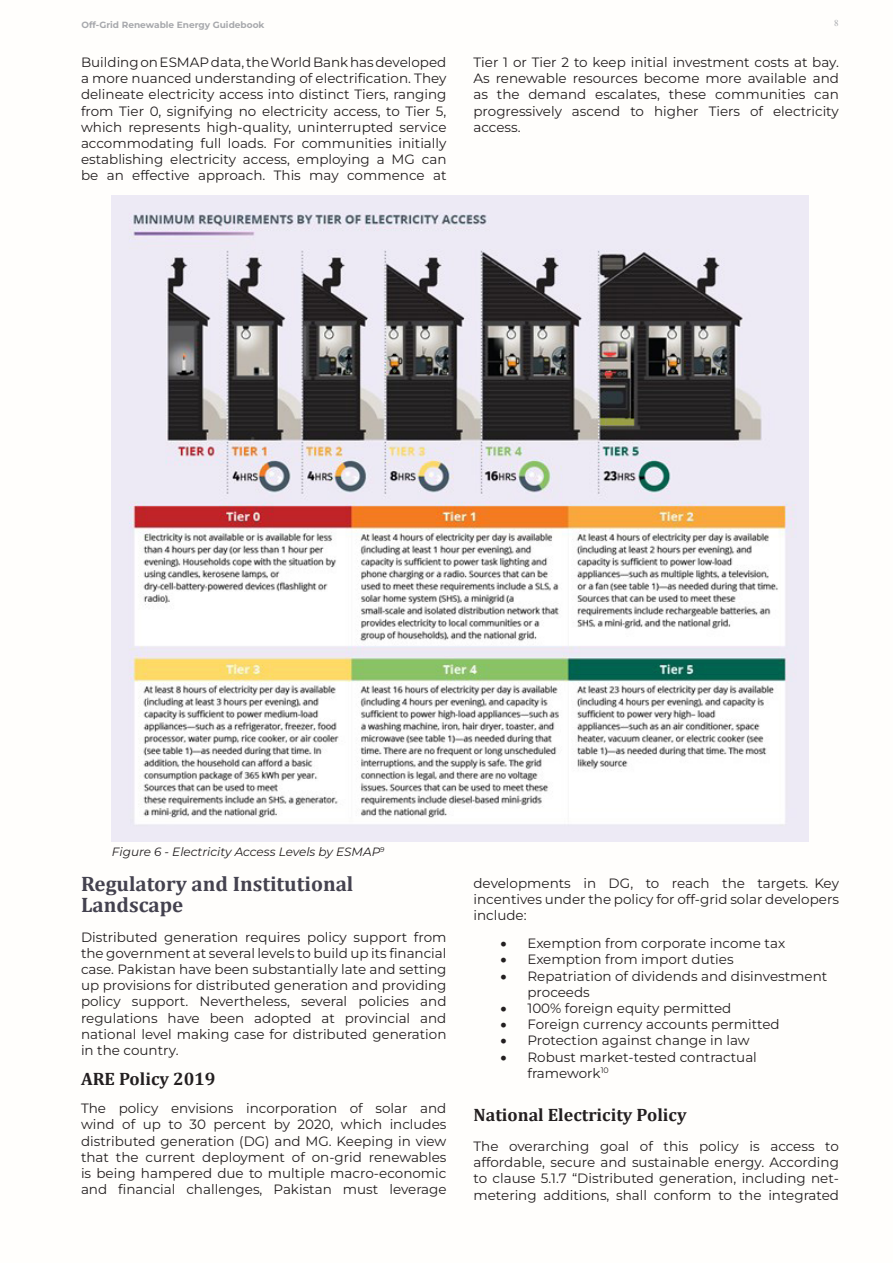
<style>
.page{position:relative;width:893px;height:1263px;background:#fff}
.page>*{position:absolute;margin:0;border:0;box-sizing:border-box;transform-origin:0 0}
.Heading_2{font:700 21px/21px "Cambria";color:#44424f}
.Heading_3{font:700 18px "Cambria";color:#231f20}
.Normal__2_columns{font:700 18px "Cambria";color:#231f20}
.Normal__2_columns-2{font:13.5px/16.2px "Montserrat";color:#231f20;text-align:justify}
.Captions__2_columns{font:italic 12px "Montserrat";color:#231f20}
.t1{font:700 9px "Montserrat";color:#a8a9ad}
.t2{font:9px "Times New Roman";color:#a8a9ad}
</style>
<div class="page">
<img style="left:112px;top:195px;width:696px;height:646px">
<p class="t1" style="left:81px;top:18px;width:185px">Off-Grid Renewable Energy Guidebook</p>
<p class="t2" style="left:834px;top:17px;width:6px">8</p>
<p class="Normal__2_columns-2" style="left:81px;top:54px;width:367px">Building on ESMAP data, the World Bank has developed a more nuanced understanding of electrification. They delineate electricity access into distinct Tiers, ranging from Tier 0, signifying no electricity access, to Tier 5, which represents high-quality, uninterrupted service accommodating full loads. For communities initially establishing electricity access, employing a MG can be an effective approach. This may commence at</p>
<p class="Normal__2_columns-2" style="left:473px;top:54px;width:367px">Tier 1 or Tier 2 to keep initial investment costs at bay.<br>As renewable resources become more available and as the demand escalates, these communities can progressively ascend to higher Tiers of electricity access.</p>
<p class="Captions__2_columns" style="left:112px;top:844px;width:274px">Figure 6 - Electricity Access Levels by ESMAP<sup>9</sup></p>
<p class="Heading_2" style="left:81px;top:872px;width:274px">Regulatory and Institutional<br>Landscape</p>
<p class="Normal__2_columns-2" style="left:81px;top:928px;width:367px">Distributed generation requires policy support from the government at several levels to build up its financial case. Pakistan have been substantially late and setting up provisions for distributed generation and providing policy support. Nevertheless, several policies and regulations have been adopted at provincial and national level making case for distributed generation in the country.</p>
<p class="Normal__2_columns" style="left:81px;top:1066px;width:136px">ARE Policy 2019</p>
<p class="Normal__2_columns-2" style="left:81px;top:1100px;width:367px">The policy envisions incorporation of solar and wind of up to 30 percent by 2020, which includes distributed generation (DG) and MG. Keeping in view that the current deployment of on-grid renewables is being hampered due to multiple macro-economic and financial challenges, Pakistan must leverage</p>
<p class="Normal__2_columns-2" style="left:473px;top:874px;width:367px">developments in DG, to reach the targets. Key incentives under the policy for off-grid solar developers include:</p>
<p class="Normal__2_columns-2" style="left:500px;top:935px;width:286px">• Exemption from corporate income tax</p>
<p class="Normal__2_columns-2" style="left:500px;top:951px;width:235px">• Exemption from import duties</p>
<p class="Normal__2_columns-2" style="left:527px;top:967px;width:301px;text-indent:-27px">• Repatriation of dividends and disinvestment proceeds</p>
<p class="Normal__2_columns-2" style="left:500px;top:1000px;width:232px">• 100% foreign equity permitted</p>
<p class="Normal__2_columns-2" style="left:500px;top:1016px;width:281px">• Foreign currency accounts permitted</p>
<p class="Normal__2_columns-2" style="left:500px;top:1032px;width:251px">• Protection against change in law</p>
<p class="Normal__2_columns-2" style="left:527px;top:1048px;width:231px;text-indent:-27px">• Robust market-tested contractual framework<sup>10</sup></p>
<p class="Heading_3" style="left:473px;top:1102px;width:215px">National Electricity Policy</p>
<p class="Normal__2_columns-2" style="left:473px;top:1138px;width:367px">The overarching goal of this policy is access to affordable, secure and sustainable energy. According to clause 5.1.7 “Distributed generation, including net&shy;metering additions, shall conform to the integrated</p>
</div>
